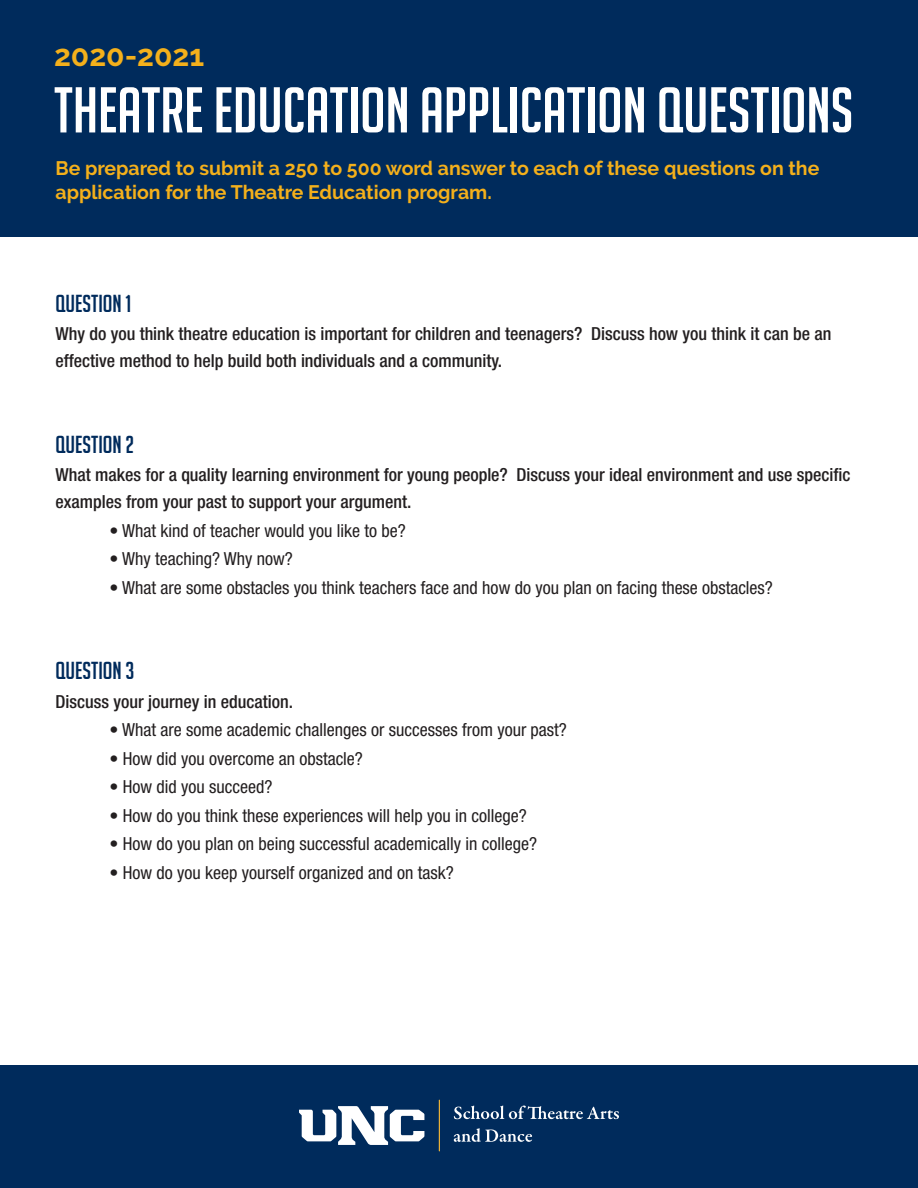
<style>
.page{position:relative;width:918px;height:1188px;background:#fff}
.page>*{position:absolute;margin:0;border:0;box-sizing:border-box;transform-origin:0 0}
.t1{font:63px "Big Noodle Titling";color:#fff}
.t2{font:700 30px "Raleway";color:#f4b01b}
.t3{font:24px "Big Noodle Titling";color:#002b5c}
.t4{font:700 19.5px/24px "Raleway";color:#f4b01b}
.t5{font:condensed 18px "Helvetica Neue LT Std";color:#231f20}
.t6{font:500 condensed 18px/27px "Helvetica Neue LT Std";color:#231f20}
</style>
<div class="page">
<div style="left:0;top:1066px;width:918px;height:122px;background:#002b5c"></div>
<div style="left:0;top:0;width:918px;height:236px;background:#002b5c"></div>
<svg style="left:454px;top:1105px;width:165px;height:14px"></svg>
<svg style="left:454px;top:1128px;width:78px;height:14px"></svg>
<hr style="left:439px;top:1100px;width:1px;height:51px;background:#febd35">
<svg style="left:299px;top:1106px;width:125px;height:39px"></svg>
<p class="t2" style="left:54px;top:39px;width:152px">2020-2021</p>
<p class="t1" style="left:54px;top:76px;width:801px">THEATRE EDUCATION APPLICATION QUESTIONS</p>
<p class="t4" style="left:56px;top:156px;width:765px">Be prepared to submit a 250 to 500 word answer to each of these questions on the application for the Theatre Education program.</p>
<p class="t3" style="left:56px;top:290px;width:77px">QUESTION 1</p>
<p class="t6" style="left:56px;top:320px;width:777px">Why do you think theatre education is important for children and teenagers? Discuss how you think it can be an effective method to help build both individuals and a community.</p>
<p class="t3" style="left:56px;top:431px;width:80px">QUESTION 2</p>
<p class="t6" style="left:56px;top:461px;width:796px">What makes for a quality learning environment for young people? Discuss your ideal environment and use specific examples from your past to support your argument.</p>
<p class="t5" style="left:110px;top:520px;width:298px">• What kind of teacher would you like to be?</p>
<p class="t5" style="left:110px;top:548px;width:185px">• Why teaching? Why now?</p>
<p class="t5" style="left:110px;top:577px;width:665px">• What are some obstacles you think teachers face and how do you plan on facing these obstacles?</p>
<p class="t3" style="left:56px;top:658px;width:81px">QUESTION 3</p>
<p class="t6" style="left:56px;top:687px;width:239px">Discuss your journey in education.</p>
<p class="t5" style="left:110px;top:719px;width:459px">• What are some academic challenges or successes from your past?</p>
<p class="t5" style="left:110px;top:748px;width:255px">• How did you overcome an obstacle?</p>
<p class="t5" style="left:110px;top:776px;width:165px">• How did you succeed?</p>
<p class="t5" style="left:110px;top:805px;width:419px">• How do you think these experiences will help you in college?</p>
<p class="t5" style="left:110px;top:833px;width:429px">• How do you plan on being successful academically in college?</p>
<p class="t5" style="left:110px;top:862px;width:346px">• How do you keep yourself organized and on task?</p>
</div>
